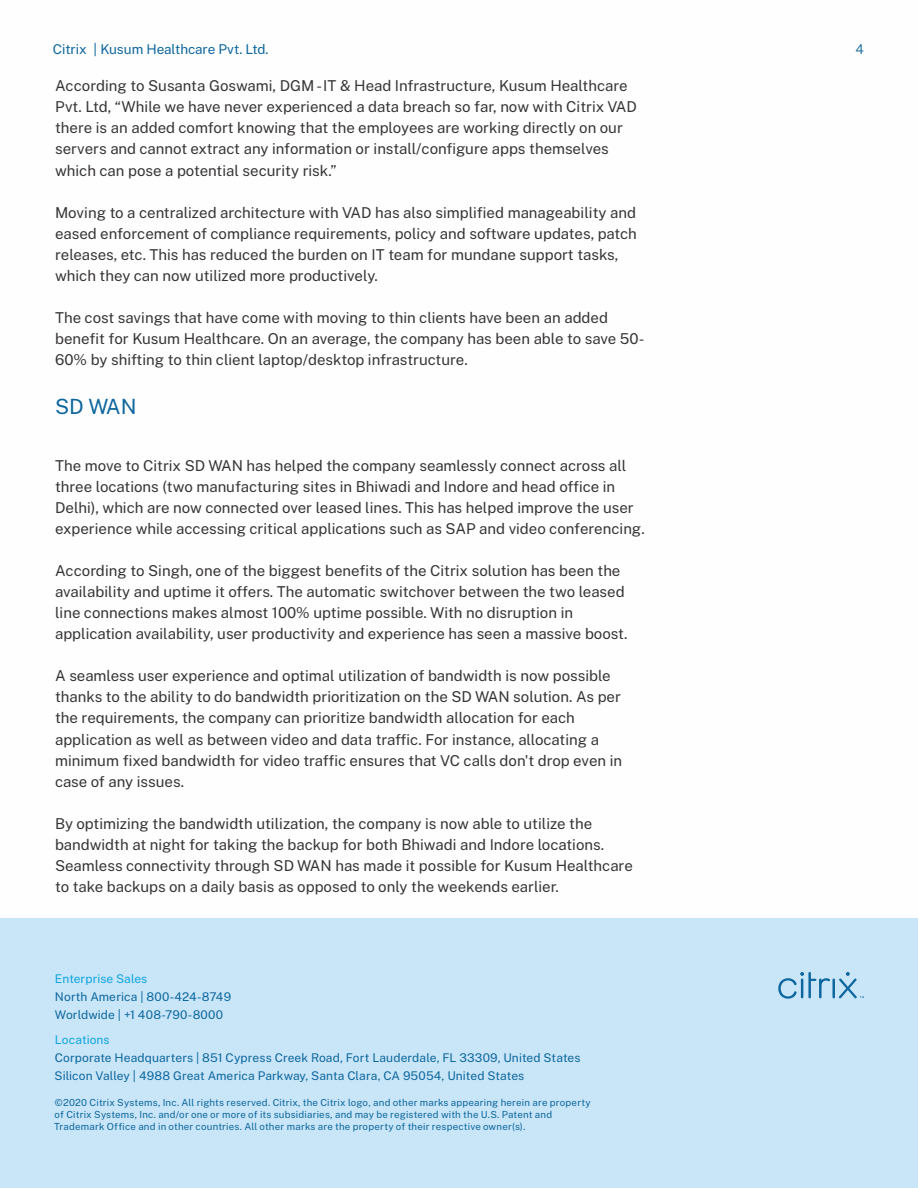
<style>
.page{position:relative;width:918px;height:1188px;background:#fff}
.page>*{position:absolute;margin:0;border:0;box-sizing:border-box;transform-origin:0 0}
.t1{font:21px "Public Sans";color:#0e669e}
.t2{font:15px/21px "Public Sans";color:#373435}
.t3{font:13.5px "Public Sans";color:#0e669e}
.t4{font:300 13.5px "Public Sans";color:#0e669e}
.t5{font:12px/18px "Public Sans";color:#0e669e}
.t6{font:12px "Public Sans";color:#11a4de}
.t7{font:9.75px/12px "Public Sans";letter-spacing:.015em;color:#0e669e}
</style>
<div class="page">
<div style="left:0;top:918px;width:918px;height:270px;background:#c8e6f8"></div>
<hr style="left:832px;top:979px;width:3px;height:19px;background:#0e669e">
<svg style="left:778px;top:972px;width:52px;height:27px"></svg>
<svg style="left:839px;top:972px;width:25px;height:26px"></svg>
<p class="t3" style="left:53px;top:41px;width:217px">Citrix | Kusum Healthcare Pvt. Ltd.</p>
<p class="t2" style="left:55px;top:75px;width:583px">According to Susanta Goswami, DGM - IT &amp; Head Infrastructure, Kusum Healthcare Pvt. Ltd, “While we have never experienced a data breach so far, now with Citrix VAD there is an added comfort knowing that the employees are working directly on our servers and cannot extract any information or install/configure apps themselves which can pose a potential security risk.”</p>
<p class="t2" style="left:55px;top:202px;width:583px">Moving to a centralized architecture with VAD has also simplified manageability and eased enforcement of compliance requirements, policy and software updates, patch releases, etc. This has reduced the burden on IT team for mundane support tasks, which they can now utilized more productively.</p>
<p class="t2" style="left:55px;top:307px;width:591px">The cost savings that have come with moving to thin clients have been an added benefit for Kusum Healthcare. On an average, the company has been able to save 50-<br>60% by shifting to thin client laptop/desktop infrastructure.</p>
<h1 class="t1" style="left:55px;top:394px;width:83px">SD WAN</h1>
<p class="t2" style="left:55px;top:455px;width:591px">The move to Citrix SD WAN has helped the company seamlessly connect across all three locations (two manufacturing sites in Bhiwadi and Indore and head office in Delhi), which are now connected over leased lines. This has helped improve the user experience while accessing critical applications such as SAP and video conferencing.</p>
<p class="t2" style="left:55px;top:560px;width:574px">According to Singh, one of the biggest benefits of the Citrix solution has been the availability and uptime it offers. The automatic switchover between the two leased line connections makes almost 100% uptime possible. With no disruption in application availability, user productivity and experience has seen a massive boost.</p>
<p class="t2" style="left:55px;top:665px;width:569px">A seamless user experience and optimal utilization of bandwidth is now possible thanks to the ability to do bandwidth prioritization on the SD WAN solution. As per the requirements, the company can prioritize bandwidth allocation for each application as well as between video and data traffic. For instance, allocating a minimum fixed bandwidth for video traffic ensures that VC calls don't drop even in case of any issues.</p>
<p class="t2" style="left:55px;top:813px;width:579px">By optimizing the bandwidth utilization, the company is now able to utilize the bandwidth at night for taking the backup for both Bhiwadi and Indore locations.<br>Seamless connectivity through SD WAN has made it possible for Kusum Healthcare to take backups on a daily basis as opposed to only the weekends earlier.</p>
<p class="t6" style="left:55px;top:972px;width:94px">Enterprise Sales</p>
<p class="t5" style="left:55px;top:988px;width:178px">North America | 800-424-8749<br>Worldwide | +1 408-790-8000</p>
<p class="t6" style="left:55px;top:1033px;width:56px">Locations</p>
<p class="t5" style="left:55px;top:1049px;width:527px">Corporate Headquarters | 851 Cypress Creek Road, Fort Lauderdale, FL 33309, United States<br>Silicon Valley | 4988 Great America Parkway, Santa Clara, CA 95054, United States</p>
<p class="t7" style="left:54px;top:1096px;width:538px">©2020 Citrix Systems, Inc. All rights reserved. Citrix, the Citrix logo, and other marks appearing herein are property of Citrix Systems, Inc. and/or one or more of its subsidiaries, and may be registered with the U.S. Patent and<br>Trademark Office and in other countries. All other marks are the property of their respective owner(s).</p>
<p class="t4" style="left:856px;top:41px;width:10px">4</p>
</div>
